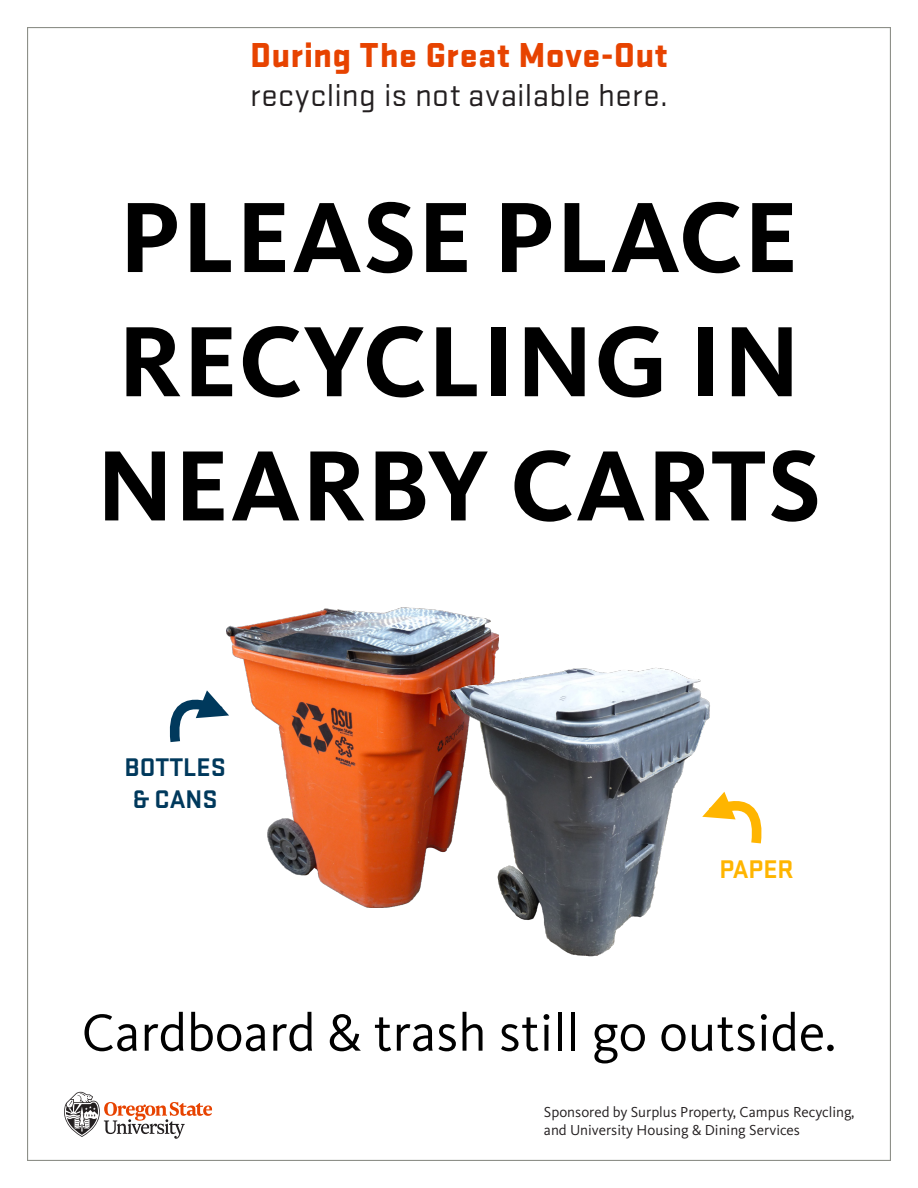
<style>
.page{position:relative;width:918px;height:1188px;background:#fff}
.page>*{position:absolute;margin:0;border:0;box-sizing:border-box;transform-origin:0 0}
.t1{font:700 103.5px/124.2px "Kievit Pro";letter-spacing:.01em;color:#000}
.t2{font:54px "Kievit Pro";color:#000}
.HEADLINE_TITLE_EVENT{font:900 36px "Stratum 2";letter-spacing:.005em;color:#e74300}
.SUBHEAD{font:33px "Stratum 2";letter-spacing:.01em;color:#231f20}
.t3{font:700 26.55px "Stratum 2";color:#00395c}
.t4{font:700 26.55px "Stratum 2";color:#ffb500}
.t5{font:15px/18px "Kievit Pro";color:#231f20}
</style>
<div class="page">
<svg style="left:64px;top:1091px;width:148px;height:48px"></svg>
<img style="left:227px;top:608px;width:272px;height:299px">
<img style="left:435px;top:653px;width:275px;height:304px">
<svg style="left:169px;top:683px;width:61px;height:69px"></svg>
<svg style="left:702px;top:784px;width:60px;height:70px"></svg>
<p class="HEADLINE_TITLE_EVENT" style="left:250px;top:28px;width:419px">During The Great Move-Out</p>
<p class="SUBHEAD" style="left:250px;top:74px;width:419px">recycling is not available here.</p>
<p class="t1" style="left:97px;top:175px;width:726px">PLEASE PLACE<br>RECYCLING IN<br>NEARBY CARTS</p>
<p class="t3" style="left:124px;top:749px;width:103px">BOTTLES</p>
<p class="t3" style="left:133px;top:781px;width:86px">&amp; CANS</p>
<p class="t4" style="left:720px;top:850px;width:76px">PAPER</p>
<p class="t2" style="left:82px;top:1000px;width:756px">Cardboard &amp; trash still go outside.</p>
<p class="t5" style="left:544px;top:1103px;width:312px">Sponsored by Surplus Property, Campus Recycling, and University Housing &amp; Dining Services</p>
</div>
